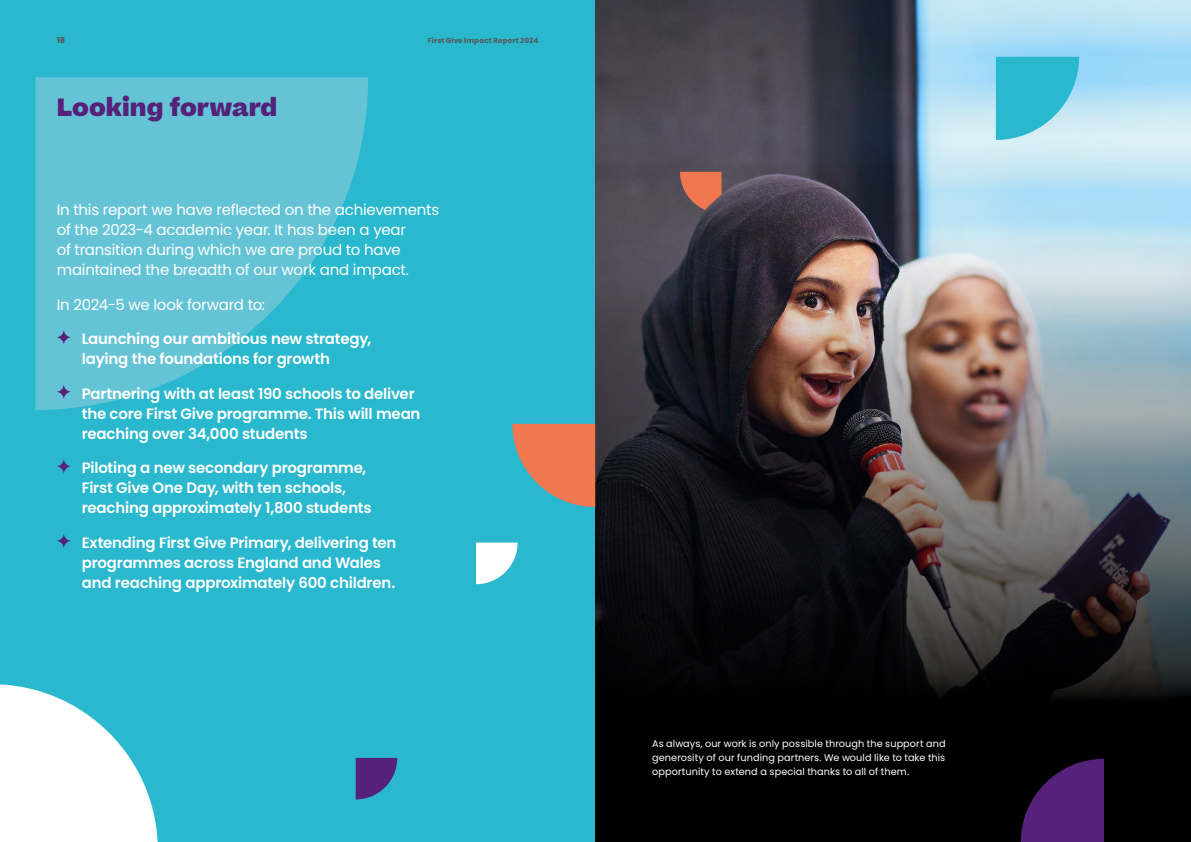
<style>
.page{position:relative;width:1191px;height:842px;background:#fff}
.page>*{position:absolute;margin:0;border:0;box-sizing:border-box;transform-origin:0 0}
.t1{font:800 24px "Beatrice";color:#56217a}
.t2{font:600 15px/20px "Poppins";letter-spacing:-.015em;color:#fff}
.t3{font:15px/20px "Poppins";letter-spacing:-.015em;color:#fff}
.t4{font:9.7px/14px "Poppins";letter-spacing:.005em;color:#fff;text-align:justify}
.t5{font:700 8.2px "Poppins";color:#575756}
.t6{font:700 7.2px "Poppins";letter-spacing:.02em;color:#575756}
</style>
<div class="page">
<div style="left:0;top:0;width:680px;height:842px;background:#29b8ce"></div>
<svg style="left:0;top:684px;width:158px;height:158px"></svg>
<img style="left:595px;top:0;width:596px;height:163px">
<svg style="left:512px;top:424px;width:83px;height:83px"></svg>
<svg style="left:35px;top:77px;width:333px;height:333px;fill:#64c4d6"></svg>
<img style="left:595px;top:163px;width:596px;height:679px">
<svg style="left:57px;top:330px;width:14px;height:14px"></svg>
<svg style="left:57px;top:385px;width:14px;height:14px"></svg>
<svg style="left:57px;top:459px;width:14px;height:14px"></svg>
<svg style="left:57px;top:534px;width:14px;height:14px"></svg>
<svg style="left:996px;top:57px;width:83px;height:83px;background:#4cc2d6"></svg>
<svg style="left:356px;top:758px;width:41px;height:41px"></svg>
<svg style="left:476px;top:543px;width:41px;height:41px"></svg>
<svg style="left:1020px;top:759px;width:84px;height:83px;background:#42195e"></svg>
<svg style="left:680px;top:172px;width:90px;height:112px;background:#513e42"></svg>
<img style="left:686px;top:181px;width:80px;height:90px">
<p class="t5" style="left:57px;top:35px;width:10px">18</p>
<p class="t6" style="left:428px;top:36px;width:112px">First Give Impact Report 2024</p>
<h1 class="t1" style="left:57px;top:90px;width:222px">Looking forward</h1>
<p class="t3" style="left:57px;top:200px;width:384px">In this report we have reflected on the achievements of the 2023-4 academic year. It has been a year<br>of transition during which we are proud to have maintained the breadth of our work and impact.</p>
<p class="t3" style="left:57px;top:295px;width:210px">In 2024-5 we look forward to:</p>
<p class="t2" style="left:82px;top:329px;width:291px">Launching our ambitious new strategy, laying the foundations for growth</p>
<p class="t2" style="left:82px;top:384px;width:340px">Partnering with at least 190 schools to deliver the core First Give programme. This will mean reaching over 34,000 students</p>
<p class="t2" style="left:82px;top:458px;width:291px">Piloting a new secondary programme,<br>First Give One Day, with ten schools, reaching approximately 1,800 students</p>
<p class="t2" style="left:82px;top:533px;width:316px">Extending First Give Primary, delivering ten programmes across England and Wales and reaching approximately 600 children.</p>
<p class="t4" style="left:652px;top:737px;width:295px">As always, our work is only possible through the support and generosity of our funding partners. We would like to take this opportunity to extend a special thanks to all of them.</p>
</div>
